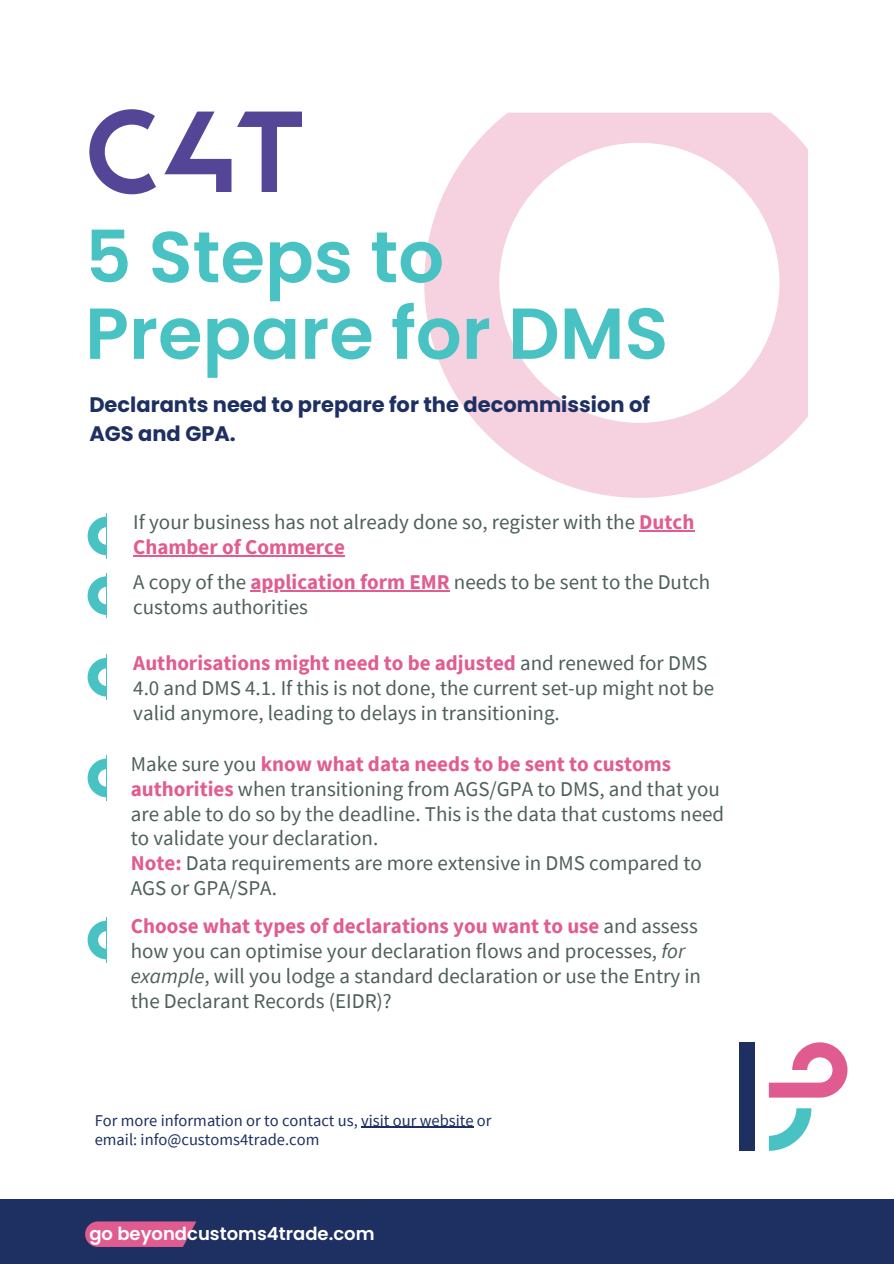
<style>
.page{position:relative;width:894px;height:1264px;background:#fff}
.page>*{position:absolute;margin:0;border:0;box-sizing:border-box;transform-origin:0 0}
.t1{font:600 72px/76.5px "Poppins";color:#48c2c2}
.t2{font:21px/24.8px "Source Sans Pro";color:#4e5f5c}
.t3{font:700 21px/29.2px "Poppins";color:#1e3062}
.t4{font:600 18px "Poppins";color:#fff}
.t5{font:16.5px "Source Sans Pro";color:#1e3062}
.s1{font-weight:700;color:#e15c90}
.s2{font-style:italic}
</style>
<div class="page">
<svg style="left:424px;top:113px;width:383px;height:385px"></svg>
<div style="left:0;top:1199px;width:893px;height:64px;background:#1e3062"></div>
<svg style="left:768px;top:1042px;width:79px;height:55px"></svg>
<svg style="left:768px;top:1108px;width:43px;height:42px"></svg>
<div style="left:738px;top:1042px;width:15px;height:108px;background:#1e3062"></div>
<hr style="left:106px;top:513px;width:1px;height:45px;background:#48c2c2">
<svg style="left:88px;top:516px;width:18px;height:39px"></svg>
<hr style="left:106px;top:573px;width:1px;height:45px;background:#48c2c2">
<svg style="left:88px;top:576px;width:18px;height:39px"></svg>
<hr style="left:106px;top:655px;width:1px;height:44px;background:#48c2c2">
<svg style="left:88px;top:658px;width:18px;height:38px"></svg>
<hr style="left:106px;top:755px;width:1px;height:45px;background:#48c2c2">
<svg style="left:88px;top:758px;width:18px;height:39px"></svg>
<hr style="left:106px;top:917px;width:1px;height:45px;background:#48c2c2">
<svg style="left:88px;top:920px;width:18px;height:39px"></svg>
<svg style="left:89px;top:109px;width:213px;height:85px"></svg>
<svg style="left:85px;top:1221px;width:111px;height:25px;background:#cd578b"></svg>
<hr style="left:639px;top:530px;width:55px;height:1px;background:#e15c90">
<hr style="left:133px;top:555px;width:212px;height:1px;background:#e15c90">
<hr style="left:250px;top:590px;width:199px;height:1px;background:#e15c90">
<hr style="left:361px;top:1126px;width:112px;height:1px;background:#1e3062">
<h1 class="t1" style="left:85px;top:219px;width:584px">5 Steps to<br>Prepare for DMS</h1>
<h2 class="t3" style="left:89px;top:390px;width:562px">Declarants need to prepare for the decommission of<br>AGS and GPA.</h2>
<h3 class="t2" style="left:133px;top:509px;width:562px">If your business has not already done so, register with the <span class="s1">Dutch<br>Chamber of Commerce</span></h3>
<h3 class="t2" style="left:133px;top:569px;width:578px">A copy of the <span class="s1">application form EMR</span> needs to be sent to the Dutch</h3>
<h3 class="t2" style="left:133px;top:594px;width:176px">customs authorities</h3>
<h3 class="t2" style="left:133px;top:650px;width:582px"><span class="s1">Authorisations might need to be adjusted</span> and renewed for DMS<br>4.0 and DMS 4.1. If this is not done, the current set-up might not be valid anymore, leading to delays in transitioning.</h3>
<h3 class="t2" style="left:131px;top:751px;width:594px">Make sure you <span class="s1">know what data needs to be sent to customs authorities</span> when transitioning from AGS/GPA to DMS, and that you are able to do so by the deadline. This is the data that customs need to validate your declaration.<br><span class="s1">Note:</span> Data requirements are more extensive in DMS compared to AGS or GPA/SPA.</h3>
<p class="t2" style="left:131px;top:913px;width:571px"><span class="s1">Choose what types of declarations you want to use</span> and assess how you can optimise your declaration flows and processes, <span class="s2">for example</span>, will you lodge a standard declaration or use the Entry in the Declarant Records (EIDR)?</p>
<p class="t5" style="left:95px;top:1109px;width:398px">For more information or to contact us, visit our website or</p>
<h4 class="t5" style="left:95px;top:1128px;width:226px">email: info@customs4trade.com</h4>
<p class="t4" style="left:89px;top:1220px;width:286px">go beyondcustoms4trade.com</p>
</div>
